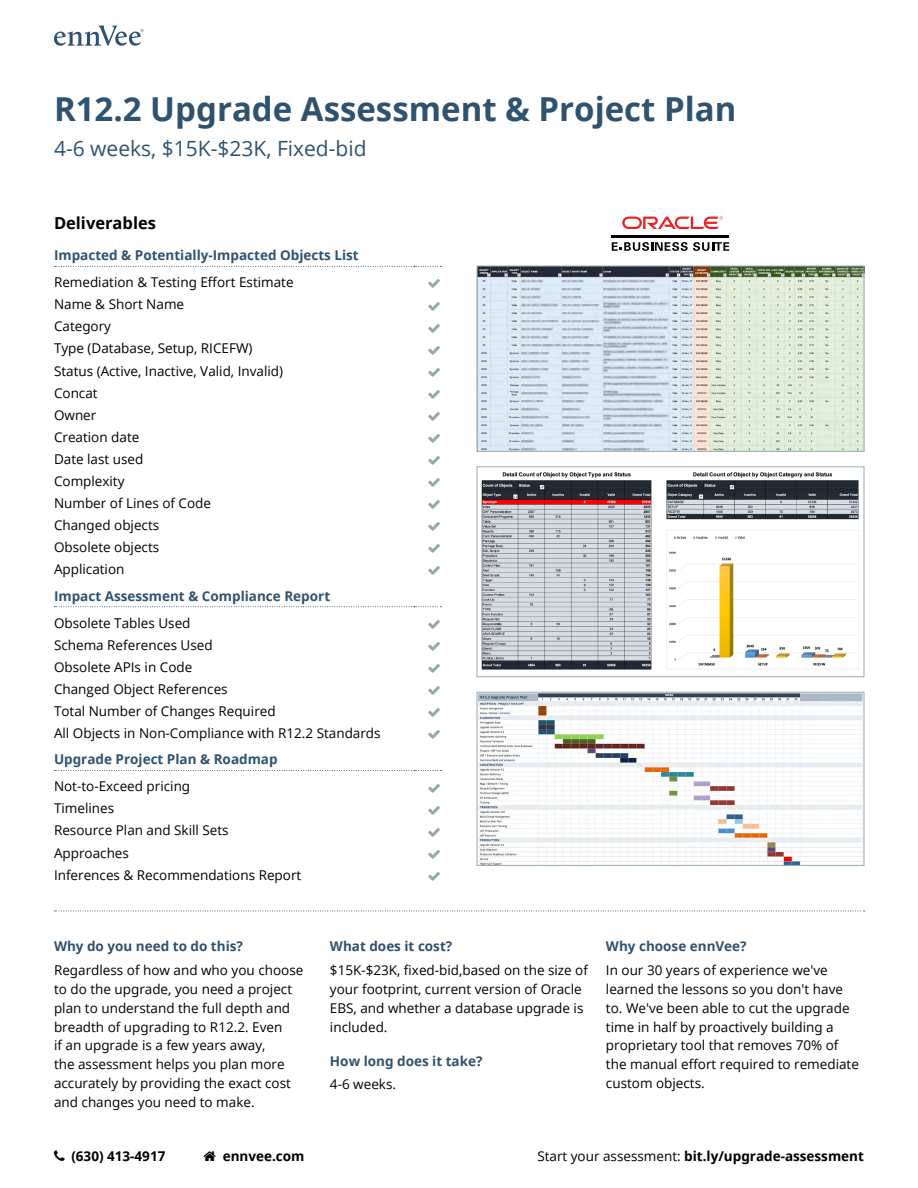
<style>
.page{position:relative;width:918px;height:1188px;background:#fff}
.page>*{position:absolute;margin:0;border:0;box-sizing:border-box;transform-origin:0 0}
.t1{font:700 33px "Open Sans";color:#2f526f}
.t2{font:21px "Open Sans";color:#2f526f}
.t3{font:700 16.5px "Open Sans";color:#000101}
.t4{font:13.5px/22px "Open Sans";color:#000101}
.t5{font:700 13.5px "Open Sans";color:#2f526f}
.t6{font:700 13.5px "Open Sans";color:#000101}
.s1{font-weight:400}
</style>
<div class="page">
<svg style="left:54px;top:266px;width:388px;height:1px"></svg>
<svg style="left:54px;top:606px;width:388px;height:1px"></svg>
<svg style="left:54px;top:770px;width:388px;height:1px"></svg>
<img style="left:481px;top:472px;width:378px;height:198px">
<div style="left:477px;top:466px;width:387px;height:211px;border:1px solid #95acb6"></div>
<img style="left:479px;top:694px;width:383px;height:170px">
<div style="left:477px;top:692px;width:387px;height:174px;border:1px solid #95acb6"></div>
<img style="left:479px;top:268px;width:383px;height:182px">
<div style="left:477px;top:266px;width:387px;height:186px;border:1px solid #95acb6"></div>
<hr style="left:612px;top:235px;width:117px;height:3px;background:#000101">
<svg style="left:622px;top:216px;width:101px;height:13px"></svg>
<svg style="left:612px;top:242px;width:117px;height:9px"></svg>
<svg style="left:54px;top:911px;width:811px;height:1px"></svg>
<svg style="left:54px;top:26px;width:90px;height:20px"></svg>
<h1 class="t1" style="left:54px;top:86px;width:684px">R12.2 Upgrade Assessment &amp; Project Plan</h1>
<h2 class="t2" style="left:54px;top:134px;width:314px">4-6 weeks, $15K-$23K, Fixed-bid</h2>
<p class="t3" style="left:54px;top:211px;width:104px">Deliverables</p>
<p class="t5" style="left:54px;top:246px;width:306px">Impacted &amp; Potentially-Impacted Objects List</p>
<p class="t4" style="left:54px;top:271px;width:241px">Remediation &amp; Testing Effort Estimate<br>Name &amp; Short Name<br>Category<br>Type (Database, Setup, RICEFW)<br>Status (Active, Inactive, Valid, Invalid)<br>Concat<br>Owner<br>Creation date<br>Date last used<br>Complexity<br>Number of Lines of Code<br>Changed objects<br>Obsolete objects<br>Application</p>
<p class="t5" style="left:54px;top:586px;width:278px">Impact Assessment &amp; Compliance Report</p>
<p class="t4" style="left:54px;top:611px;width:328px">Obsolete Tables Used<br>Schema References Used<br>Obsolete APIs in Code<br>Changed Object References<br>Total Number of Changes Required<br>All Objects in Non-Compliance with R12.2 Standards</p>
<p class="t5" style="left:54px;top:750px;width:225px">Upgrade Project Plan &amp; Roadmap</p>
<p class="t4" style="left:54px;top:775px;width:249px">Not-to-Exceed pricing<br>Timelines<br>Resource Plan and Skill Sets<br>Approaches<br>Inferences &amp; Recommendations Report</p>
<p class="t5" style="left:54px;top:937px;width:190px">Why do you need to do this?</p>
<p class="t4" style="left:54px;top:960px;width:251px;line-height:18.9px">Regardless of how and who you choose to do the upgrade, you need a project plan to understand the full depth and breadth of upgrading to R12.2. Even<br>if an upgrade is a few years away,<br>the assessment helps you plan more accurately by providing the exact cost and changes you need to make.</p>
<p class="t5" style="left:330px;top:937px;width:124px">What does it cost?</p>
<p class="t4" style="left:330px;top:960px;width:260px;line-height:18.9px">$15K-$23K, fixed-bid,based on the size of your footprint, current version of Oracle EBS, and whether a database upgrade is included.</p>
<p class="t5" style="left:330px;top:1051px;width:154px">How long does it take?</p>
<p class="t4" style="left:330px;top:1073px;width:68px">4-6 weeks.</p>
<p class="t5" style="left:606px;top:937px;width:142px">Why choose ennVee?</p>
<p class="t4" style="left:606px;top:960px;width:254px;line-height:18.9px">In our 30 years of experience we've learned the lessons so you don't have to. We've been able to cut the upgrade time in half by proactively building a proprietary tool that removes 70% of the manual effort required to remediate custom objects.</p>
<p class="t6" style="left:71px;top:1147px;width:96px">(630) 413-4917</p>
<p class="t6" style="left:223px;top:1147px;width:83px">ennvee.com</p>
<p class="t6" style="left:537px;top:1147px;width:328px"><span class="s1">Start your assessment:</span> bit.ly/upgrade-assessment</p>
</div>
